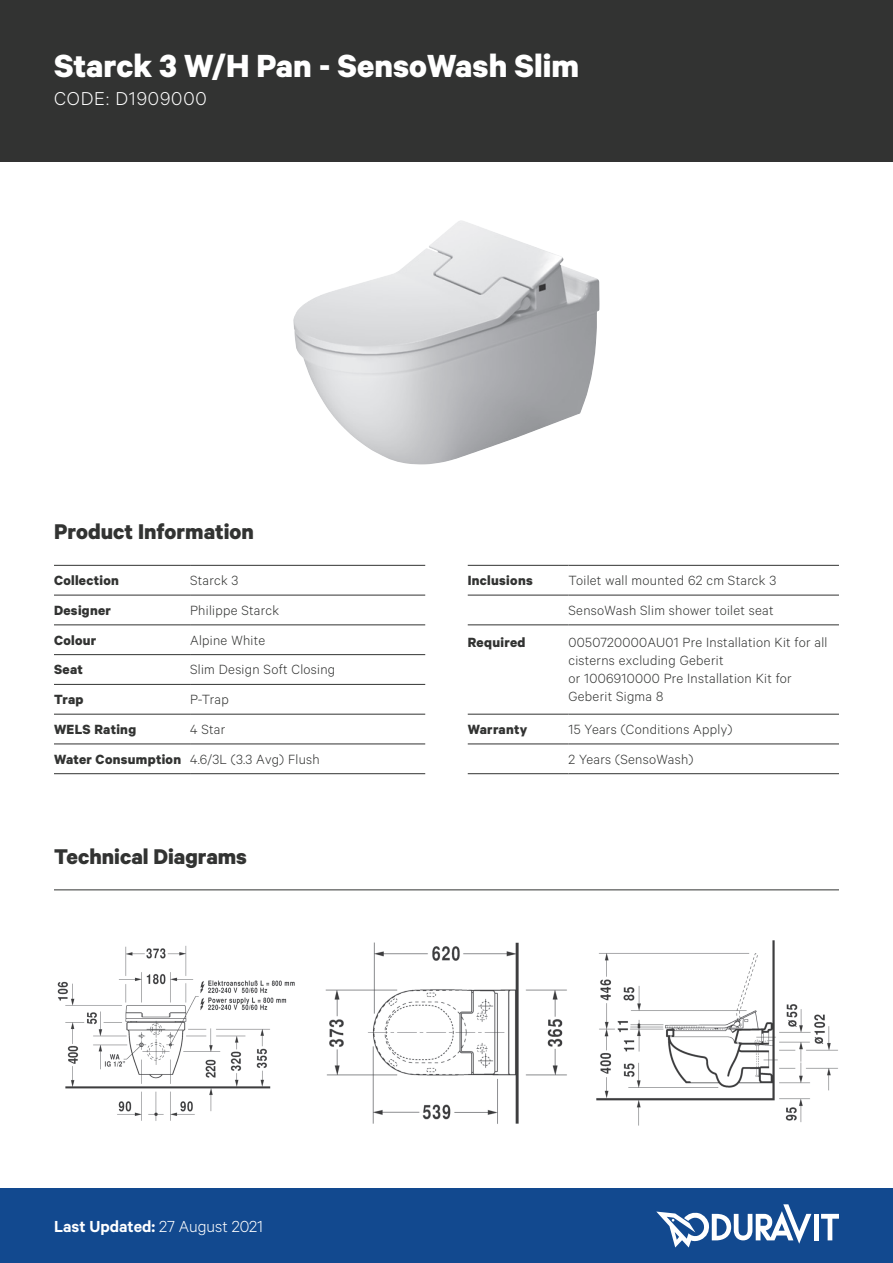
<style>
.page{position:relative;width:893px;height:1263px;background:#fff}
.page>*{position:absolute;margin:0;border:0;box-sizing:border-box;transform-origin:0 0}
.t1{font:700 36px "Calibre";color:#fff}
.t2{font:700 24px "Calibre";color:#323332}
.t3{font:300 21px "Calibre";letter-spacing:.04em;color:#fff}
.t4{font:600 18px "Calibre";color:#fff}
.t5{font:300 15px/29.7px "Calibre";letter-spacing:.02em;color:#323332}
.t6{font:700 15px "Calibre";letter-spacing:.02em;color:#323332}
.s1{font-weight:700}
.s2{font-weight:300}
</style>
<div class="page">
<div style="left:0;top:0;width:893px;height:161px;background:#323332"></div>
<div style="left:0;top:1189px;width:893px;height:74px;background:#12498f"></div>
<hr style="left:814px;top:1214px;width:4px;height:26px;background:#fff">
<svg style="left:821px;top:1214px;width:18px;height:26px"></svg>
<svg style="left:656px;top:1204px;width:155px;height:43px"></svg>
<hr style="left:54px;top:890px;width:785px;height:1px;background:#323332">
<img style="left:596px;top:940px;width:242px;height:185px">
<img style="left:325px;top:942px;width:242px;height:182px">
<img style="left:57px;top:946px;width:238px;height:175px">
<hr style="left:468px;top:565px;width:100px;height:1px;background:#323332">
<hr style="left:468px;top:595px;width:100px;height:1px;background:#323332">
<hr style="left:468px;top:625px;width:100px;height:1px;background:#323332">
<hr style="left:468px;top:714px;width:100px;height:1px;background:#323332">
<hr style="left:468px;top:744px;width:100px;height:1px;background:#323332">
<hr style="left:468px;top:773px;width:100px;height:1px;background:#323332">
<hr style="left:568px;top:565px;width:271px;height:1px;background:#323332">
<hr style="left:568px;top:595px;width:271px;height:1px;background:#323332">
<hr style="left:568px;top:625px;width:271px;height:1px;background:#323332">
<hr style="left:568px;top:714px;width:271px;height:1px;background:#323332">
<hr style="left:568px;top:744px;width:271px;height:1px;background:#323332">
<hr style="left:568px;top:773px;width:271px;height:1px;background:#323332">
<hr style="left:54px;top:565px;width:136px;height:1px;background:#323332">
<hr style="left:54px;top:595px;width:136px;height:1px;background:#323332">
<hr style="left:54px;top:625px;width:136px;height:1px;background:#323332">
<hr style="left:54px;top:654px;width:136px;height:1px;background:#323332">
<hr style="left:54px;top:684px;width:136px;height:1px;background:#323332">
<hr style="left:54px;top:714px;width:136px;height:1px;background:#323332">
<hr style="left:54px;top:744px;width:136px;height:1px;background:#323332">
<hr style="left:54px;top:773px;width:136px;height:1px;background:#323332">
<hr style="left:190px;top:565px;width:235px;height:1px;background:#323332">
<hr style="left:190px;top:595px;width:235px;height:1px;background:#323332">
<hr style="left:190px;top:625px;width:235px;height:1px;background:#323332">
<hr style="left:190px;top:654px;width:235px;height:1px;background:#323332">
<hr style="left:190px;top:684px;width:235px;height:1px;background:#323332">
<hr style="left:190px;top:714px;width:235px;height:1px;background:#323332">
<hr style="left:190px;top:744px;width:235px;height:1px;background:#323332">
<hr style="left:190px;top:773px;width:235px;height:1px;background:#323332">
<img style="left:293px;top:220px;width:306px;height:244px">
<h1 class="t1" style="left:54px;top:44px;width:527px">Starck 3 W/H Pan - SensoWash Slim</h1>
<h3 class="t3" style="left:54px;top:86px;width:154px">CODE: D1909000</h3>
<h2 class="t2" style="left:54px;top:517px;width:201px">Product Information</h2>
<p class="t6" style="left:54px;top:571px;width:67px">Collection</p>
<p class="t5" style="left:190px;top:565px;width:50px">Starck 3</p>
<p class="t6" style="left:54px;top:601px;width:59px">Designer</p>
<p class="t5" style="left:190px;top:595px;width:91px">Philippe Starck</p>
<p class="t6" style="left:54px;top:631px;width:44px">Colour</p>
<p class="t5" style="left:190px;top:624px;width:77px">Alpine White</p>
<p class="t6" style="left:54px;top:660px;width:30px">Seat</p>
<p class="t5" style="left:190px;top:654px;width:147px">Slim Design Soft Closing</p>
<p class="t6" style="left:54px;top:690px;width:31px">Trap</p>
<p class="t5" style="left:190px;top:684px;width:40px">P-Trap</p>
<p class="t6" style="left:54px;top:720px;width:84px">WELS Rating</p>
<p class="t5" style="left:54px;top:714px;width:267px;text-indent:136px">4 Star<br><span class="s1">Water Consumption</span> 4.6/3L (3.3 Avg) Flush</p>
<h2 class="t2" style="left:54px;top:842px;width:195px">Technical Diagrams</h2>
<p class="t6" style="left:468px;top:571px;width:67px">Inclusions</p>
<p class="t5" style="left:568px;top:565px;width:209px">Toilet wall mounted 62 cm Starck 3<br>SensoWash Slim shower toilet seat</p>
<p class="t6" style="left:468px;top:633px;width:59px">Required</p>
<p class="t5" style="left:568px;top:633px;width:261px;line-height:18px">0050720000AU01 Pre Installation Kit for all cisterns excluding Geberit<br>or 1006910000 Pre Installation Kit for<br>Geberit Sigma 8</p>
<p class="t6" style="left:468px;top:720px;width:61px">Warranty</p>
<p class="t5" style="left:568px;top:714px;width:165px">15 Years (Conditions Apply)<br>2 Years (SensoWash)</p>
<p class="t4" style="left:54px;top:1215px;width:211px">Last Updated: <span class="s2">27 August 2021</span></p>
</div>
